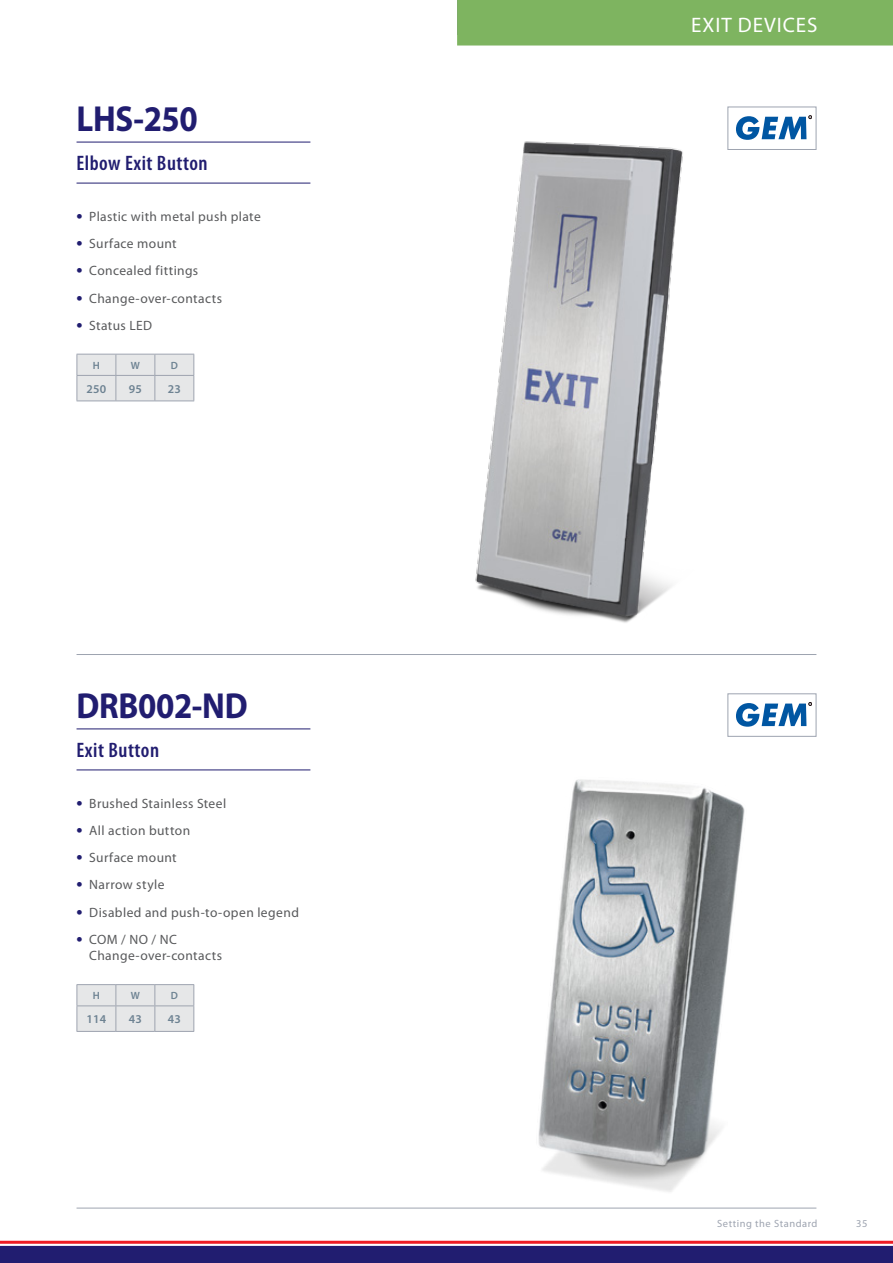
<style>
.page{position:relative;width:893px;height:1263px;background:#fff}
.page>*{position:absolute;margin:0;border:0;box-sizing:border-box;transform-origin:0 0}
.t1{font:700 36.3px "Myriad Pro";letter-spacing:-.01em;color:#211d70;scale:.91 1}
.t2{font:600 condensed 21px "Myriad Pro";letter-spacing:.025em;color:#211d70}
.t3{font:21px "Myriad Pro";letter-spacing:.045em;color:#fff}
.t4{font:13.5px/16.5px "Myriad Pro";letter-spacing:.03em;color:#58595b}
.t5{font:600 12px "Myriad Pro";letter-spacing:.025em;color:#6d8292}
.t6{font:10.5px "Myriad Pro";letter-spacing:.05em;color:#9ea4b0}
.t7{font:600 10.5px "Myriad Pro";color:#6d8292}
.s1{font-weight:700;font-size:18px;color:#211d70}
</style>
<div class="page">
<div style="left:457px;top:0;width:436px;height:46px;background:#7eb460"></div>
<hr style="left:0;top:1241px;width:893px;height:3px;background:#ed1d24">
<div style="left:0;top:1246px;width:893px;height:17px;background:#211d70"></div>
<hr style="left:77px;top:1208px;width:739px;height:1px;background:#9ea4b0">
<img style="left:475px;top:141px;width:208px;height:482px">
<hr style="left:77px;top:654px;width:739px;height:1px;background:#9ea4b0">
<hr style="left:77px;top:142px;width:233px;height:1px;background:#211d70">
<hr style="left:77px;top:183px;width:233px;height:1px;background:#211d70">
<svg style="left:736px;top:116px;width:76px;height:24px"></svg>
<div style="left:727px;top:107px;width:89px;height:43px;border:1px solid #9ea4b0"></div>
<svg style="left:77px;top:355px;width:117px;height:46px;background:#e1e2e4"></svg>
<hr style="left:77px;top:401px;width:39px;height:1px;background:#9ea4b0">
<hr style="left:116px;top:401px;width:39px;height:1px;background:#9ea4b0">
<hr style="left:155px;top:401px;width:39px;height:1px;background:#9ea4b0">
<hr style="left:77px;top:354px;width:39px;height:1px;background:#9ea4b0">
<hr style="left:116px;top:354px;width:39px;height:1px;background:#9ea4b0">
<hr style="left:155px;top:354px;width:39px;height:1px;background:#9ea4b0">
<img style="left:538px;top:779px;width:207px;height:413px">
<hr style="left:77px;top:728px;width:233px;height:1px;background:#211d70">
<hr style="left:77px;top:769px;width:233px;height:1px;background:#211d70">
<svg style="left:736px;top:702px;width:76px;height:25px"></svg>
<div style="left:727px;top:693px;width:89px;height:44px;border:1px solid #9ea4b0"></div>
<svg style="left:77px;top:985px;width:117px;height:46px;background:#e2e3e4"></svg>
<hr style="left:77px;top:1031px;width:39px;height:1px;background:#9ea4b0">
<hr style="left:116px;top:1031px;width:39px;height:1px;background:#9ea4b0">
<hr style="left:155px;top:1031px;width:39px;height:1px;background:#9ea4b0">
<hr style="left:77px;top:984px;width:39px;height:1px;background:#9ea4b0">
<hr style="left:116px;top:984px;width:39px;height:1px;background:#9ea4b0">
<hr style="left:155px;top:984px;width:39px;height:1px;background:#9ea4b0">
<h1 class="t1" style="left:77px;top:95px;width:135px">LHS-250</h1>
<h2 class="t2" style="left:77px;top:151px;width:133px">Elbow Exit Button</h2>
<p class="t4" style="left:77px;top:208px;width:186px"><span class="s1">•</span> Plastic with metal push plate</p>
<p class="t4" style="left:77px;top:235px;width:102px"><span class="s1">•</span> Surface mount</p>
<p class="t4" style="left:77px;top:262px;width:123px"><span class="s1">•</span> Concealed fittings</p>
<p class="t4" style="left:77px;top:290px;width:147px"><span class="s1">•</span> Change-over-contacts</p>
<p class="t4" style="left:77px;top:317px;width:77px"><span class="s1">•</span> Status LED</p>
<p class="t7" style="left:93px;top:358px;width:9px">H</p>
<p class="t7" style="left:131px;top:358px;width:11px">W</p>
<p class="t7" style="left:171px;top:358px;width:9px">D</p>
<p class="t5" style="left:86px;top:381px;width:21px">250</p>
<p class="t5" style="left:129px;top:381px;width:15px">95</p>
<p class="t5" style="left:168px;top:381px;width:15px">23</p>
<h1 class="t1" style="left:77px;top:682px;width:190px">DRB002-ND</h1>
<h2 class="t2" style="left:77px;top:738px;width:84px">Exit Button</h2>
<p class="t4" style="left:77px;top:795px;width:151px"><span class="s1">•</span> Brushed Stainless Steel</p>
<p class="t4" style="left:77px;top:822px;width:115px"><span class="s1">•</span> All action button</p>
<p class="t4" style="left:77px;top:849px;width:102px"><span class="s1">•</span> Surface mount</p>
<p class="t4" style="left:77px;top:876px;width:90px"><span class="s1">•</span> Narrow style</p>
<p class="t4" style="left:77px;top:904px;width:224px"><span class="s1">•</span> Disabled and push-to-open legend</p>
<p class="t4" style="left:89px;top:931px;width:134px;text-indent:-13px"><span class="s1">•</span> COM / NO / NC<br>Change-over-contacts</p>
<p class="t7" style="left:93px;top:989px;width:9px">H</p>
<p class="t7" style="left:131px;top:989px;width:11px">W</p>
<p class="t7" style="left:171px;top:989px;width:9px">D</p>
<p class="t5" style="left:86px;top:1011px;width:21px">114</p>
<p class="t5" style="left:129px;top:1011px;width:15px">43</p>
<p class="t5" style="left:168px;top:1011px;width:15px">43</p>
<h2 class="t3" style="left:691px;top:12px;width:128px">Exit Devices</h2>
<p class="t6" style="left:717px;top:1217px;width:102px">Setting the Standard</p>
<p class="t6" style="left:856px;top:1217px;width:13px">35</p>
</div>
